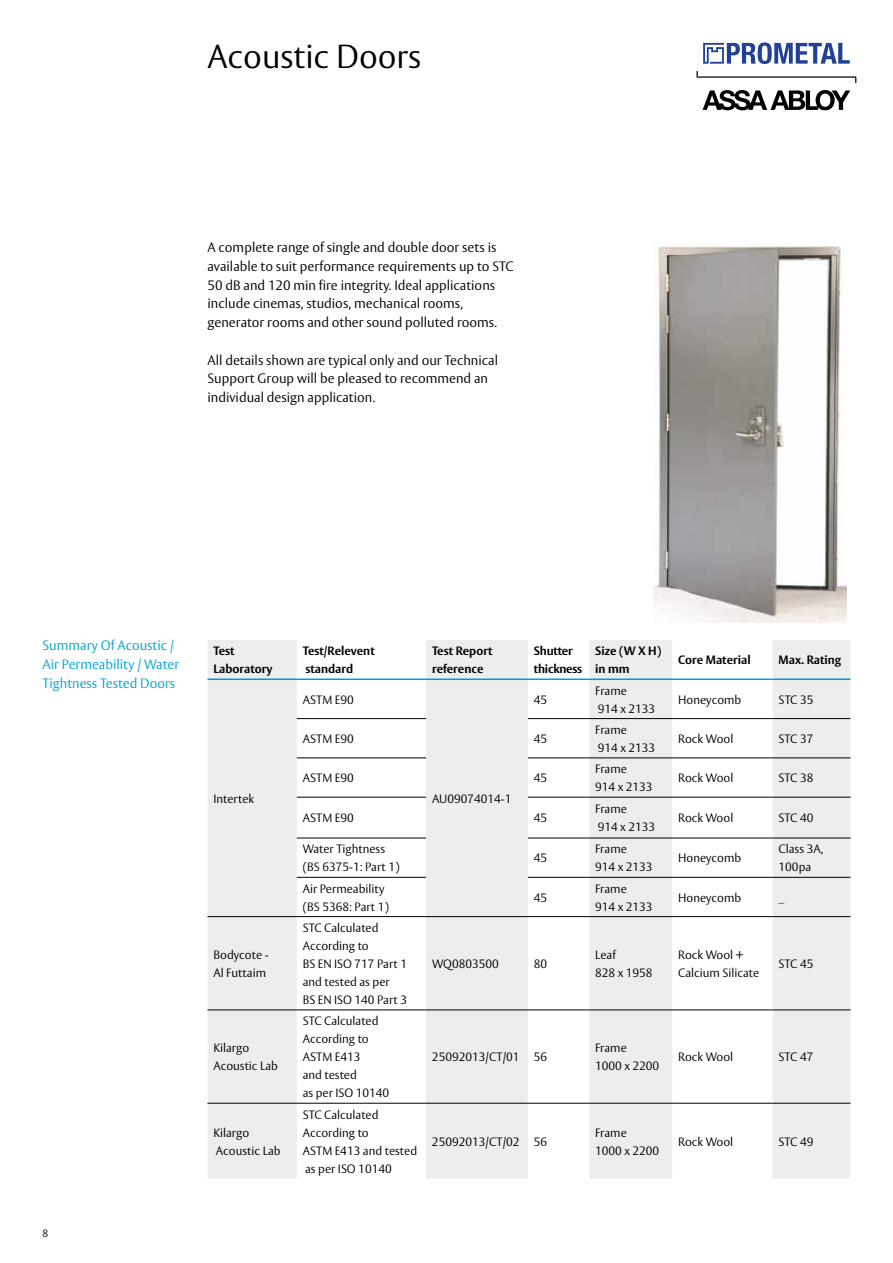
<style>
.page{position:relative;width:893px;height:1263px;background:#fff}
.page>*{position:absolute;margin:0;border:0;box-sizing:border-box;transform-origin:0 0}
.t1{font:300 33px "ASSA Vesta";color:#000}
.t2{font:300 13.5px/18.8px "ASSA Vesta";color:#000}
.t3{font:300 13.5px/18.8px "ASSA Vesta";color:#00a3d2}
.t4{font:300 12px/18px "ASSA Vesta";color:#000}
.t5{font:700 12px/18px "ASSA Vesta";color:#000}
.t6{font:700 12px/18px "ASSA Vesta";letter-spacing:-.02em;color:#000}
.t7{font:300 10.5px "ASSA Vesta";color:#000}
</style>
<div class="page">
<img style="left:654px;top:242px;width:192px;height:381px">
<svg style="left:207px;top:640px;width:643px;height:538px;fill:#ededed"></svg>
<hr style="left:297px;top:718px;width:129px;height:1px;background:#000">
<hr style="left:528px;top:718px;width:61px;height:1px;background:#000">
<hr style="left:589px;top:718px;width:83px;height:1px;background:#000">
<hr style="left:672px;top:718px;width:101px;height:1px;background:#000">
<hr style="left:773px;top:718px;width:77px;height:1px;background:#000">
<hr style="left:297px;top:757px;width:129px;height:1px;background:#000">
<hr style="left:528px;top:757px;width:61px;height:1px;background:#000">
<hr style="left:589px;top:757px;width:83px;height:1px;background:#000">
<hr style="left:672px;top:757px;width:101px;height:1px;background:#000">
<hr style="left:773px;top:757px;width:77px;height:1px;background:#000">
<hr style="left:297px;top:797px;width:129px;height:1px;background:#000">
<hr style="left:528px;top:797px;width:61px;height:1px;background:#000">
<hr style="left:589px;top:797px;width:83px;height:1px;background:#000">
<hr style="left:672px;top:797px;width:101px;height:1px;background:#000">
<hr style="left:773px;top:797px;width:77px;height:1px;background:#000">
<hr style="left:297px;top:838px;width:129px;height:1px;background:#000">
<hr style="left:528px;top:838px;width:61px;height:1px;background:#000">
<hr style="left:589px;top:838px;width:83px;height:1px;background:#000">
<hr style="left:672px;top:838px;width:101px;height:1px;background:#000">
<hr style="left:773px;top:838px;width:77px;height:1px;background:#000">
<hr style="left:297px;top:877px;width:129px;height:1px;background:#000">
<hr style="left:528px;top:877px;width:61px;height:1px;background:#000">
<hr style="left:589px;top:877px;width:83px;height:1px;background:#000">
<hr style="left:672px;top:877px;width:101px;height:1px;background:#000">
<hr style="left:773px;top:877px;width:77px;height:1px;background:#000">
<hr style="left:207px;top:916px;width:90px;height:1px;background:#000">
<hr style="left:297px;top:916px;width:129px;height:1px;background:#000">
<hr style="left:426px;top:916px;width:102px;height:1px;background:#000">
<hr style="left:528px;top:916px;width:61px;height:1px;background:#000">
<hr style="left:589px;top:916px;width:83px;height:1px;background:#000">
<hr style="left:672px;top:916px;width:101px;height:1px;background:#000">
<hr style="left:773px;top:916px;width:77px;height:1px;background:#000">
<hr style="left:207px;top:1009px;width:90px;height:1px;background:#000">
<hr style="left:297px;top:1009px;width:129px;height:1px;background:#000">
<hr style="left:426px;top:1009px;width:102px;height:1px;background:#000">
<hr style="left:528px;top:1009px;width:61px;height:1px;background:#000">
<hr style="left:589px;top:1009px;width:83px;height:1px;background:#000">
<hr style="left:672px;top:1009px;width:101px;height:1px;background:#000">
<hr style="left:773px;top:1009px;width:77px;height:1px;background:#000">
<hr style="left:207px;top:1103px;width:90px;height:1px;background:#000">
<hr style="left:297px;top:1103px;width:129px;height:1px;background:#000">
<hr style="left:426px;top:1103px;width:102px;height:1px;background:#000">
<hr style="left:528px;top:1103px;width:61px;height:1px;background:#000">
<hr style="left:589px;top:1103px;width:83px;height:1px;background:#000">
<hr style="left:672px;top:1103px;width:101px;height:1px;background:#000">
<hr style="left:773px;top:1103px;width:77px;height:1px;background:#000">
<hr style="left:207px;top:678px;width:90px;height:2px;background:#0099d4">
<hr style="left:297px;top:678px;width:129px;height:2px;background:#0099d4">
<hr style="left:426px;top:678px;width:102px;height:2px;background:#0099d4">
<hr style="left:528px;top:678px;width:61px;height:2px;background:#0099d4">
<hr style="left:589px;top:678px;width:83px;height:2px;background:#0099d4">
<hr style="left:672px;top:678px;width:101px;height:2px;background:#0099d4">
<hr style="left:773px;top:678px;width:77px;height:2px;background:#0099d4">
<svg style="left:696px;top:71px;width:160px;height:12px"></svg>
<svg style="left:703px;top:90px;width:147px;height:20px"></svg>
<svg style="left:703px;top:43px;width:147px;height:21px"></svg>
<h1 class="t1" style="left:207px;top:37px;width:215px">Acoustic Doors</h1>
<p class="t2" style="left:207px;top:239px;width:308px">A complete range of single and double door sets is available to suit performance requirements up to STC 50 dB and 120 min fire integrity. Ideal applications include cinemas, studios, mechanical rooms, generator rooms and other sound polluted rooms.</p>
<p class="t2" style="left:207px;top:351px;width:292px">All details shown are typical only and our Technical<br>Support Group will be pleased to recommend an individual design application.</p>
<p class="t3" style="left:43px;top:637px;width:138px">Summary Of Acoustic /<br>Air Permeability / Water<br>Tightness Tested Doors</p>
<p class="t7" style="left:43px;top:1227px;width:7px">8</p>
<p class="t5" style="left:213px;top:642px;width:60px">Test<br>Laboratory</p>
<p class="t5" style="left:303px;top:642px;width:73px">Test/Relevent standard</p>
<p class="t5" style="left:432px;top:642px;width:62px">Test Report reference</p>
<p class="t6" style="left:534px;top:642px;width:50px">Shutter thickness</p>
<p class="t5" style="left:595px;top:642px;width:68px">Size (W X H) in mm</p>
<p class="t5" style="left:678px;top:651px;width:74px">Core Material</p>
<p class="t5" style="left:779px;top:651px;width:64px">Max. Rating</p>
<p class="t4" style="left:303px;top:691px;width:53px">ASTM E90</p>
<p class="t4" style="left:534px;top:691px;width:15px">45</p>
<p class="t4" style="left:595px;top:682px;width:61px">Frame<br>914 x 2133</p>
<p class="t4" style="left:678px;top:691px;width:65px">Honeycomb</p>
<p class="t4" style="left:779px;top:691px;width:36px">STC 35</p>
<p class="t4" style="left:213px;top:790px;width:42px">Intertek</p>
<p class="t4" style="left:303px;top:730px;width:53px">ASTM E90</p>
<p class="t4" style="left:534px;top:730px;width:15px">45</p>
<p class="t4" style="left:595px;top:721px;width:61px">Frame<br>914 x 2133</p>
<p class="t4" style="left:678px;top:730px;width:57px">Rock Wool</p>
<p class="t4" style="left:779px;top:730px;width:36px">STC 37</p>
<p class="t4" style="left:303px;top:769px;width:53px">ASTM E90</p>
<p class="t4" style="left:534px;top:769px;width:15px">45</p>
<p class="t4" style="left:595px;top:760px;width:59px">Frame<br>914 x 2133</p>
<p class="t4" style="left:678px;top:769px;width:57px">Rock Wool</p>
<p class="t4" style="left:779px;top:769px;width:36px">STC 38</p>
<p class="t4" style="left:303px;top:809px;width:53px">ASTM E90</p>
<p class="t4" style="left:534px;top:809px;width:15px">45</p>
<p class="t4" style="left:595px;top:800px;width:61px">Frame<br>914 x 2133</p>
<p class="t4" style="left:678px;top:809px;width:57px">Rock Wool</p>
<p class="t4" style="left:779px;top:809px;width:36px">STC 40</p>
<p class="t4" style="left:303px;top:841px;width:98px">Water Tightness (BS 6375-1: Part 1)</p>
<p class="t4" style="left:534px;top:850px;width:15px">45</p>
<p class="t4" style="left:595px;top:841px;width:59px">Frame<br>914 x 2133</p>
<p class="t4" style="left:678px;top:850px;width:65px">Honeycomb</p>
<p class="t4" style="left:779px;top:841px;width:46px">Class 3A,<br>100pa</p>
<p class="t4" style="left:303px;top:880px;width:88px">Air Permeability (BS 5368: Part 1)</p>
<p class="t4" style="left:534px;top:889px;width:15px">45</p>
<p class="t4" style="left:595px;top:880px;width:59px">Frame<br>914 x 2133</p>
<p class="t4" style="left:678px;top:889px;width:65px">Honeycomb</p>
<p class="t4" style="left:432px;top:790px;width:81px">AU09074014-1</p>
<p class="t4" style="left:213px;top:946px;width:57px">Bodycote -<br>Al Futtaim</p>
<p class="t4" style="left:303px;top:919px;width:106px">STC Calculated<br>According to<br>BS EN ISO 717 Part 1 and tested as per<br>BS EN ISO 140 Part 3</p>
<p class="t4" style="left:432px;top:955px;width:69px">WQ0803500</p>
<p class="t4" style="left:534px;top:955px;width:15px">80</p>
<p class="t4" style="left:595px;top:946px;width:59px">Leaf<br>828 x 1958</p>
<p class="t4" style="left:678px;top:946px;width:83px">Rock Wool +<br>Calcium Silicate</p>
<p class="t4" style="left:778px;top:955px;width:36px">STC 45</p>
<p class="t4" style="left:213px;top:1039px;width:66px">Kilargo<br>Acoustic Lab</p>
<p class="t4" style="left:303px;top:1012px;width:88px">STC Calculated<br>According to<br>ASTM E413<br>and tested<br>as per ISO 10140</p>
<p class="t4" style="left:432px;top:1048px;width:117px">25092013/CT/01 56</p>
<p class="t4" style="left:595px;top:1039px;width:66px">Frame<br>1000 x 2200</p>
<p class="t4" style="left:678px;top:1048px;width:57px">Rock Wool</p>
<p class="t4" style="left:778px;top:1048px;width:36px">STC 47</p>
<p class="t4" style="left:213px;top:1124px;width:69px">Kilargo<br>Acoustic Lab</p>
<p class="t4" style="left:303px;top:1106px;width:116px">STC Calculated<br>According to<br>ASTM E413 and tested as per ISO 10140</p>
<p class="t4" style="left:432px;top:1133px;width:117px">25092013/CT/02 56</p>
<p class="t4" style="left:595px;top:1124px;width:66px">Frame<br>1000 x 2200</p>
<p class="t4" style="left:678px;top:1133px;width:57px">Rock Wool</p>
<p class="t4" style="left:778px;top:1133px;width:36px">STC 49</p>
</div>
